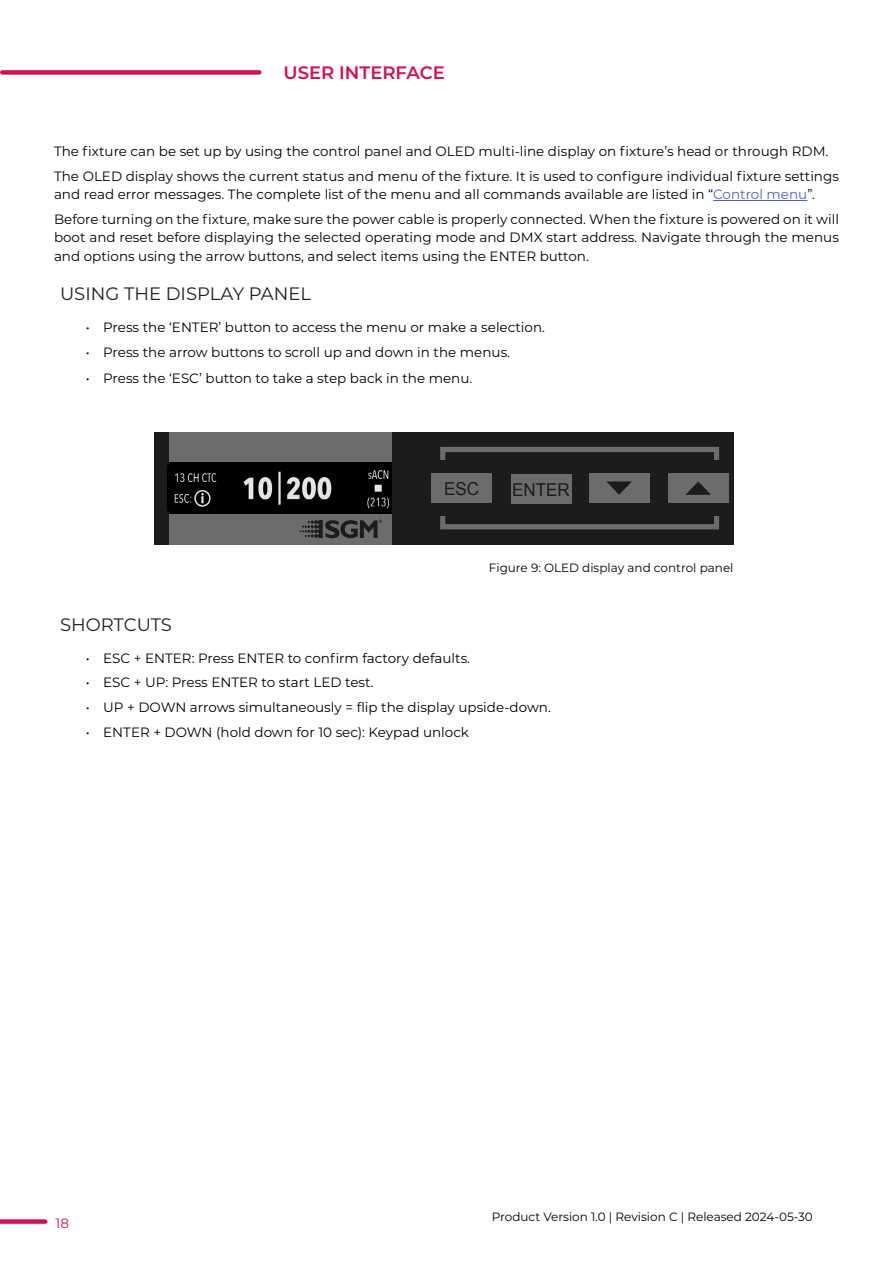
<style>
.page{position:relative;width:893px;height:1263px;background:#fff}
.page>*{position:absolute;margin:0;border:0;box-sizing:border-box;transform-origin:0 0}
.t1{font:18px "Montserrat";color:#221f1f}
.t2{font:600 18px "Montserrat";color:#d70d56}
.t3{font:17.7px "Arial";color:#1c1c1c;scale:.96 1}
.t4{font:13.5px/24.8px "Montserrat";color:#000}
.t5{font:13.5px "Montserrat";color:#d70d56}
.t6{font:12px "Montserrat";color:#000}
.s1{color:#4f5cd6}
</style>
<div class="page">
<div style="left:0;top:1219px;width:45px;height:5px;background:#d70d56"></div>
<div style="left:2px;top:70px;width:257px;height:5px;background:#d70d56"></div>
<hr style="left:713px;top:200px;width:94px;height:1px;background:#4f5cd6">
<div style="left:154px;top:432px;width:579px;height:112px;background:#1c1c1c"></div>
<div style="left:169px;top:432px;width:223px;height:112px;background:#6b6c6c"></div>
<div style="left:169px;top:462px;width:223px;height:52px;background:#000"></div>
<svg style="left:299px;top:520px;width:83px;height:18px"></svg>
<div style="left:440px;top:447px;width:279px;height:82px;border:5px solid #6b6c6c"></div>
<div style="left:431px;top:461px;width:302px;height:55px;background:#1c1c1c"></div>
<div style="left:431px;top:473px;width:60px;height:30px;background:#6b6c6c"></div>
<div style="left:511px;top:474px;width:60px;height:29px;background:#6b6c6c"></div>
<div style="left:589px;top:473px;width:60px;height:30px;background:#6b6c6c"></div>
<svg style="left:606px;top:481px;width:26px;height:14px"></svg>
<div style="left:668px;top:473px;width:60px;height:30px;background:#6b6c6c"></div>
<svg style="left:685px;top:481px;width:26px;height:14px"></svg>
<img style="left:168px;top:466px;width:222px;height:44px">
<h1 class="t2" style="left:284px;top:60px;width:163px">USER INTERFACE</h1>
<p class="t4" style="left:54px;top:139px;width:786px">The fixture can be set up by using the control panel and OLED multi-line display on fixture’s head or through RDM.<br>The OLED display shows the current status and menu of the fixture. It is used to configure individual fixture settings</p>
<p class="t4" style="left:54px;top:181px;width:786px">and read error messages. The complete list of the menu and all commands available are listed in “<span class="s1">Control menu</span>”.<br>Before turning on the fixture, make sure the power cable is properly connected. When the fixture is powered on it will</p>
<p class="t4" style="left:54px;top:227px;width:786px;line-height:19.5px">boot and reset before displaying the selected operating mode and DMX start address. Navigate through the menus and options using the arrow buttons, and select items using the ENTER button.</p>
<h1 class="t1" style="left:60px;top:282px;width:253px">USING THE DISPLAY PANEL</h1>
<p class="t4" style="left:86px;top:314px;width:461px">• Press the ‘ENTER’ button to access the menu or make a selection.</p>
<p class="t4" style="left:86px;top:339px;width:426px">• Press the arrow buttons to scroll up and down in the menus.</p>
<p class="t4" style="left:86px;top:365px;width:388px">• Press the ‘ESC’ button to take a step back in the menu.</p>
<h2 class="t3" style="left:444px;top:477px;width:38px">ESC</h2>
<h2 class="t3" style="left:512px;top:477px;width:62px">ENTER</h2>
<p class="t6" style="left:489px;top:559px;width:246px">Figure 9: OLED display and control panel</p>
<h1 class="t1" style="left:60px;top:612px;width:113px">SHORTCUTS</h1>
<p class="t4" style="left:86px;top:645px;width:386px">• ESC + ENTER: Press ENTER to confirm factory defaults.</p>
<p class="t4" style="left:86px;top:670px;width:289px">• ESC + UP: Press ENTER to start LED test.</p>
<p class="t4" style="left:86px;top:694px;width:467px">• UP + DOWN arrows simultaneously = flip the display upside-down.</p>
<p class="t4" style="left:86px;top:719px;width:385px">• ENTER + DOWN (hold down for 10 sec): Keypad unlock</p>
<p class="t5" style="left:56px;top:1214px;width:15px">18</p>
<p class="t6" style="left:492px;top:1208px;width:323px">Product Version 1.0 | Revision C | Released 2024-05-30</p>
</div>
